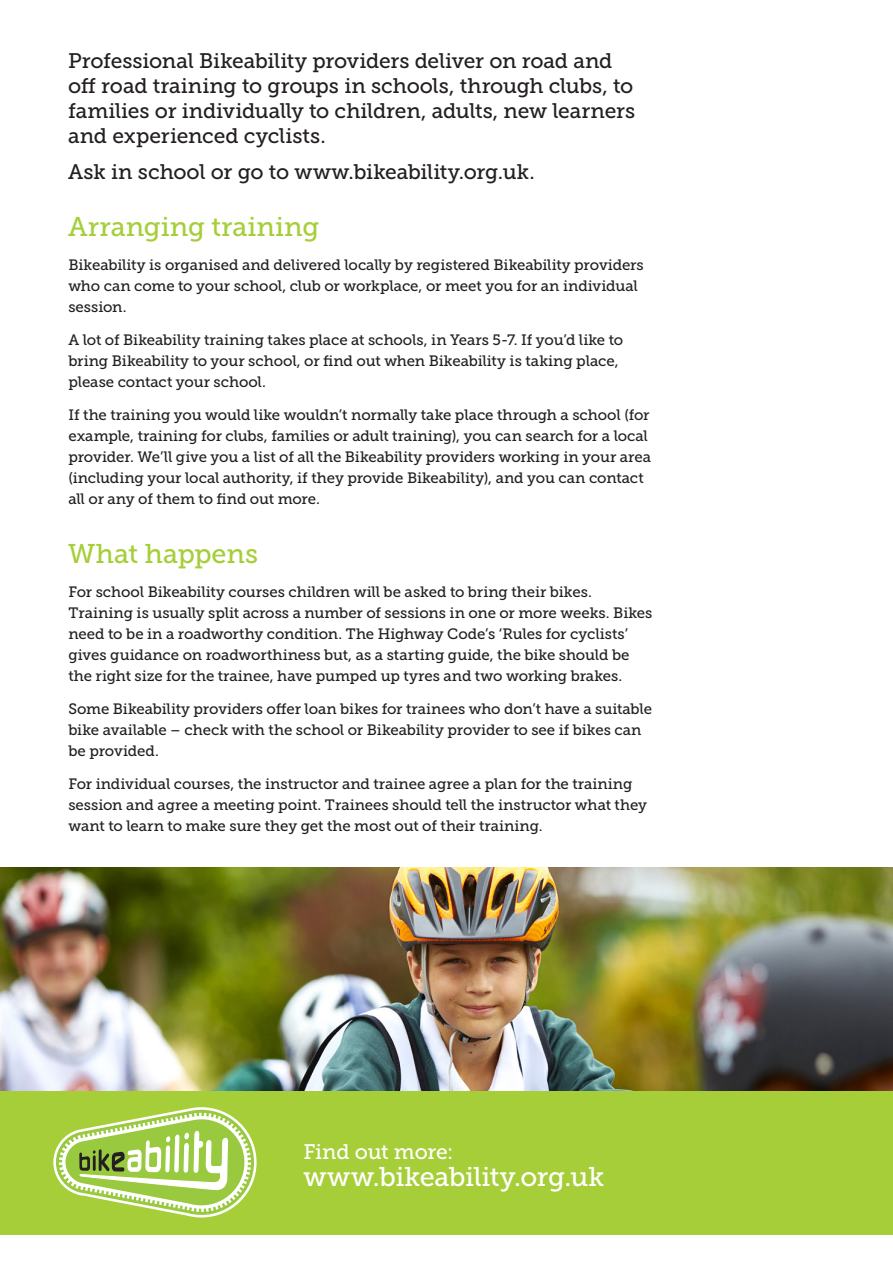
<style>
.page{position:relative;width:893px;height:1263px;background:#fff}
.page>*{position:absolute;margin:0;border:0;box-sizing:border-box;transform-origin:0 0}
.t1{font:27px "Museo Slab 500";letter-spacing:-.005em;color:#a6ce39}
.t2{font:27px "Museo Slab 500";letter-spacing:-.005em;color:#fff}
.t3{font:21px/25.2px "Museo Slab 500";letter-spacing:-.01em;color:#231f20}
.t4{font:21px "Museo Slab 500";letter-spacing:-.015em;color:#fff}
.t5{font:15px/21px "Museo Slab 500";letter-spacing:-.01em;color:#231f20}
</style>
<div class="page">
<div style="left:0;top:1090px;width:892px;height:144px;background:#a6ce39"></div>
<img style="left:0;top:867px;width:893px;height:223px">
<svg style="left:53px;top:1107px;width:204px;height:110px"></svg>
<h2 class="t3" style="left:68px;top:48px;width:569px">Professional Bikeability providers deliver on road and off road training to groups in schools, through clubs, to families or individually to children, adults, new learners and experienced cyclists.</h2>
<h2 class="t3" style="left:68px;top:160px;width:468px">Ask in school or go to www.bikeability.org.uk.</h2>
<h1 class="t1" style="left:68px;top:211px;width:253px">Arranging training</h1>
<p class="t5" style="left:68px;top:254px;width:577px">Bikeability is organised and delivered locally by registered Bikeability providers who can come to your school, club or workplace, or meet you for an individual session.</p>
<p class="t5" style="left:68px;top:329px;width:556px">A lot of Bikeability training takes place at schools, in Years 5-7. If you’d like to bring Bikeability to your school, or find out when Bikeability is taking place, please contact your school.</p>
<p class="t5" style="left:68px;top:404px;width:584px">If the training you would like wouldn’t normally take place through a school (for example, training for clubs, families or adult training), you can search for a local provider. We’ll give you a list of all the Bikeability providers working in your area (including your local authority, if they provide Bikeability), and you can contact all or any of them to find out more.</p>
<h1 class="t1" style="left:68px;top:539px;width:192px">What happens</h1>
<p class="t5" style="left:68px;top:582px;width:586px">For school Bikeability courses children will be asked to bring their bikes.<br>Training is usually split across a number of sessions in one or more weeks. Bikes need to be in a roadworthy condition. The Highway Code’s ‘Rules for cyclists’ gives guidance on roadworthiness but, as a starting guide, the bike should be the right size for the trainee, have pumped up tyres and two working brakes.</p>
<p class="t5" style="left:68px;top:699px;width:585px">Some Bikeability providers offer loan bikes for trainees who don’t have a suitable bike available – check with the school or Bikeability provider to see if bikes can be provided.</p>
<p class="t5" style="left:68px;top:774px;width:580px">For individual courses, the instructor and trainee agree a plan for the training session and agree a meeting point. Trainees should tell the instructor what they want to learn to make sure they get the most out of their training.</p>
<h2 class="t4" style="left:303px;top:1140px;width:152px">Find out more:</h2>
<h1 class="t2" style="left:303px;top:1161px;width:303px">www.bikeability.org.uk</h1>
</div>
